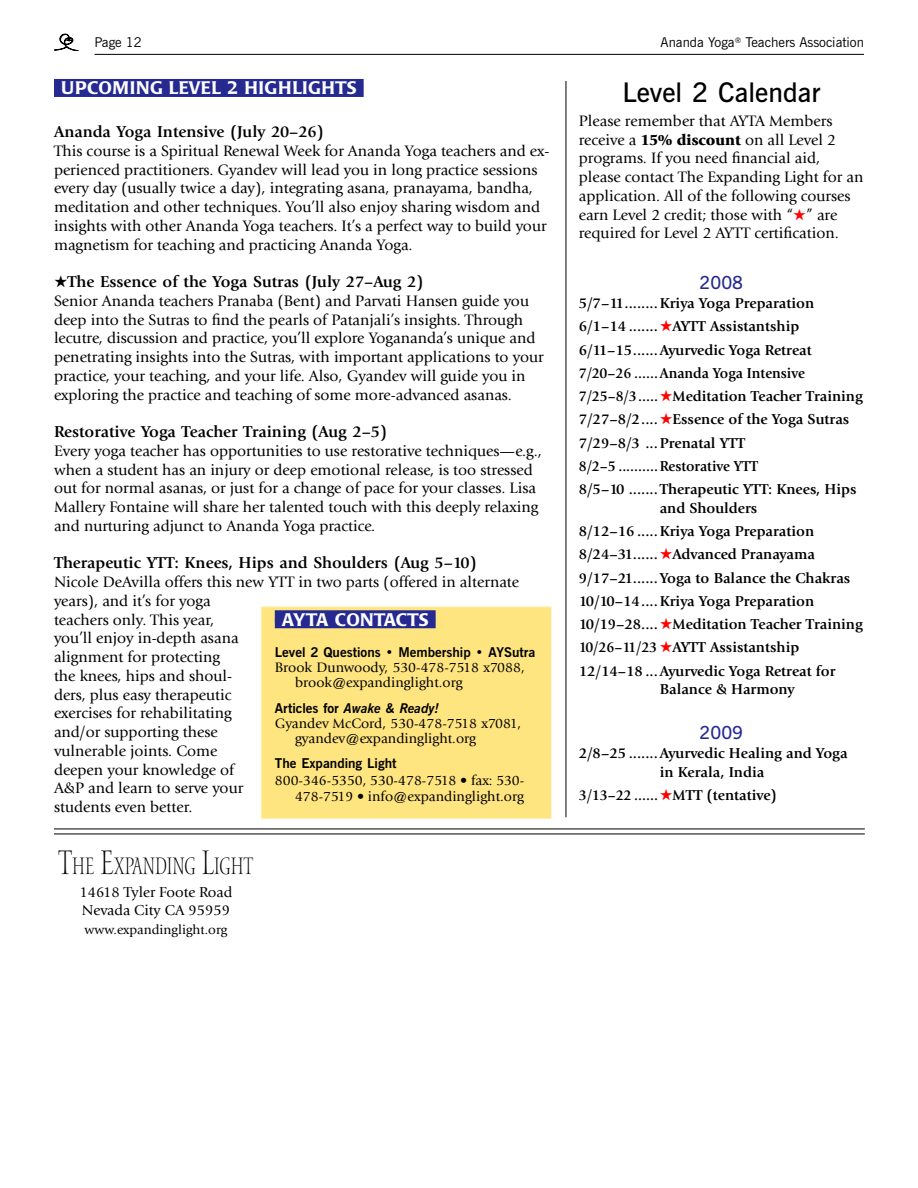
<style>
.page{position:relative;width:918px;height:1188px;background:#fff}
.page>*{position:absolute;margin:0;border:0;box-sizing:border-box;transform-origin:0 0}
.t1{font:300 condensed 27.3px "Waters Titling Pro";color:#000}
.t2{font:600 27px "News Gothic BT";color:#000}
.t3{font:500 18px "Poppl Laudatio";letter-spacing:.01em;color:#fff}
.t4{font:600 18px "News Gothic BT";color:#262a90}
.t5{font:700 16.5px "Giovanni";color:#000}
.t6{font:15.75px/18.8px "Giovanni";color:#000}
.t7{font:700 15px/23.2px "Giovanni";color:#000}
.t8{font:15px/18px "Giovanni";color:#000}
.t9{font:700 15px "Giovanni";color:#000;scale:.95 1}
.t10{font:14.25px/15px "Giovanni";color:#000}
.t11{font:700 13.5px "News Gothic BT";color:#000}
.t12{font:13.5px "News Gothic BT";color:#000}
.t13{font:italic 700 13.5px "News Gothic BT";color:#000}
.t14{font:13.5px "Giovanni";color:#000}
.s1{color:#262a90}
.s2{font-weight:900}
.s3{color:#f00}
.s4{font-style:normal}
.s5{font-size:39px}
</style>
<div class="page">
<hr style="left:94px;top:54px;width:770px;height:1px;background:#000">
<svg style="left:54px;top:33px;width:24px;height:18px"></svg>
<div style="left:54px;top:79px;width:310px;height:18px;background:#262a90"></div>
<hr style="left:54px;top:828px;width:811px;height:1px;background:#000">
<hr style="left:54px;top:833px;width:811px;height:1px;background:#000">
<hr style="left:566px;top:81px;width:1px;height:736px;background:#000">
<div style="left:261px;top:607px;width:290px;height:211px;background:#ffe580"></div>
<div style="left:275px;top:610px;width:161px;height:18px;background:#262a90"></div>
<div style="left:261px;top:607px;width:290px;height:211px;border:1px solid #ffefb3"></div>
<p class="t12" style="left:94px;top:34px;width:49px">Page 12</p>
<p class="t12" style="left:661px;top:34px;width:205px">Ananda Yoga<sup>®</sup> Teachers Association</p>
<p class="t3" style="left:54px;top:78px;width:311px"><span class="s1">-</span>UPCOMING LEVEL 2 HIGHLIGHTS<span class="s1">-</span></p>
<p class="t5" style="left:54px;top:122px;width:271px">Ananda Yoga Intensive (July 20–26)</p>
<p class="t6" style="left:54px;top:142px;width:497px">This course is a Spiritual Renewal Week for Ananda Yoga teachers and ex&shy;perienced practitioners. Gyandev will lead you in long practice sessions every day (usually twice a day), integrating asana, pranayama, bandha, meditation and other techniques. You’ll also enjoy sharing wisdom and insights with other Ananda Yoga teachers. It’s a perfect way to build your magnetism for teaching and practicing Ananda Yoga.</p>
<p class="t5" style="left:54px;top:272px;width:371px">★The Essence of the Yoga Sutras (July 27–Aug 2)</p>
<p class="t6" style="left:54px;top:292px;width:491px">Senior Ananda teachers Pranaba (Bent) and Parvati Hansen guide you deep into the Sutras to find the pearls of Patanjali’s insights. Through lecutre, discussion and practice, you’ll explore Yogananda’s unique and penetrating insights into the Sutras, with important applications to your practice, your teaching, and your life. Also, Gyandev will guide you in exploring the practice and teaching of some more-advanced asanas.</p>
<p class="t5" style="left:54px;top:422px;width:335px">Restorative Yoga Teacher Training (Aug 2–5)</p>
<p class="t6" style="left:54px;top:442px;width:489px">Every yoga teacher has opportunities to use restorative techniques—e.g., when a student has an injury or deep emotional release, is too stressed out for normal asanas, or just for a change of pace for your classes. Lisa Mallery Fontaine will share her talented touch with this deeply relaxing and nurturing adjunct to Ananda Yoga practice.</p>
<p class="t5" style="left:54px;top:553px;width:424px">Therapeutic YTT: Knees, Hips and Shoulders (Aug 5–10)</p>
<p class="t6" style="left:54px;top:573px;width:467px">Nicole DeAvilla offers this new YTT in two parts (offered in alternate years), and it’s for yoga<br>teachers only. This year,<br>you’ll enjoy in-depth asana<br>alignment for protecting<br>the knees, hips and shoul-<br>ders, plus easy therapeutic<br>exercises for rehabilitating<br>and/or supporting these<br>vulnerable joints. Come<br>deepen your knowledge of<br>A&amp;P and learn to serve your<br>students even better.</p>
<h2 class="t2" style="left:622px;top:76px;width:200px">Level 2 Calendar</h2>
<p class="t6" style="left:579px;top:111px;width:286px">Please remember that AYTA Members receive a <span class="s2">15% discount</span> on all Level 2 programs. If you need financial aid, please contact The Expanding Light for an application. All of the following courses earn Level 2 credit; those with “<span class="s3">★</span>” are required for Level 2 AYTT certification.</p>
<p class="t4" style="left:700px;top:272px;width:45px">2008</p>
<p class="t7" style="left:579px;top:292px;width:286px">5/7–11........Kriya Yoga Preparation 6/1–14 .......<span class="s3">★</span>AYTT Assistantship 6/11–15......Ayurvedic Yoga Retreat 7/20–26 ......Ananda Yoga Intensive 7/25–8/3.....<span class="s3">★</span>Meditation Teacher Training 7/27–8/2....<span class="s3">★</span>Essence of the Yoga Sutras 7/29–8/3 ...Prenatal YTT<br>8/2–5 ..........Restorative YTT<br>8/5–10 .......Therapeutic YTT: Knees, Hips</p>
<p class="t7" style="left:579px;top:496px;width:286px;text-indent:81px">and Shoulders<br>8/12–16 .....Kriya Yoga Preparation 8/24–31......<span class="s3">★</span>Advanced Pranayama 9/17–21......Yoga to Balance the Chakras 10/10–14....Kriya Yoga Preparation 10/19–28....<span class="s3">★</span>Meditation Teacher Training 10/26–11/23 <span class="s3">★</span>AYTT Assistantship 12/14–18 ...Ayurvedic Yoga Retreat for</p>
<p class="t7" style="left:660px;top:678px;width:137px">Balance &amp; Harmony</p>
<p class="t4" style="left:700px;top:722px;width:45px">2009</p>
<p class="t7" style="left:579px;top:744px;width:270px;line-height:18.8px;text-align:center">2/8–25 .......Ayurvedic Healing and Yoga in Kerala, India</p>
<p class="t9" style="left:579px;top:786px;width:210px">3/13–22 ......<span class="s3">★</span>MTT (tentative)</p>
<p class="t3" style="left:275px;top:609px;width:162px"><span class="s1">-</span>AYTA CONTACTS<span class="s1">-</span></p>
<p class="t11" style="left:275px;top:644px;width:262px">Level 2 Questions • Membership • AYSutra</p>
<p class="t10" style="left:295px;top:660px;width:231px;text-indent:-20px">Brook Dunwoody, 530-478-7518 x7088, brook@expandinglight.org</p>
<p class="t13" style="left:275px;top:700px;width:166px"><span class="s4">Articles for</span> Awake &amp; Ready!</p>
<p class="t10" style="left:295px;top:716px;width:228px;text-indent:-20px">Gyandev McCord, 530-478-7518 x7081, gyandev@expandinglight.org</p>
<p class="t11" style="left:275px;top:755px;width:123px">The Expanding Light</p>
<p class="t10" style="left:275px;top:772px;width:251px;line-height:16.5px;text-align:right">800-346-5350, 530-478-7518 • fax: 530-<br>478-7519 • info@expandinglight.org</p>
<h1 class="t1" style="left:58px;top:852px;width:196px"><span class="s5">T</span>HE <span class="s5">E</span>XPANDING <span class="s5">L</span>IGHT</h1>
<p class="t8" style="left:79px;top:884px;width:154px">14618 Tyler Foote Road<br>Nevada City CA 95959</p>
<p class="t14" style="left:85px;top:922px;width:144px">www.expandinglight.org</p>
</div>
